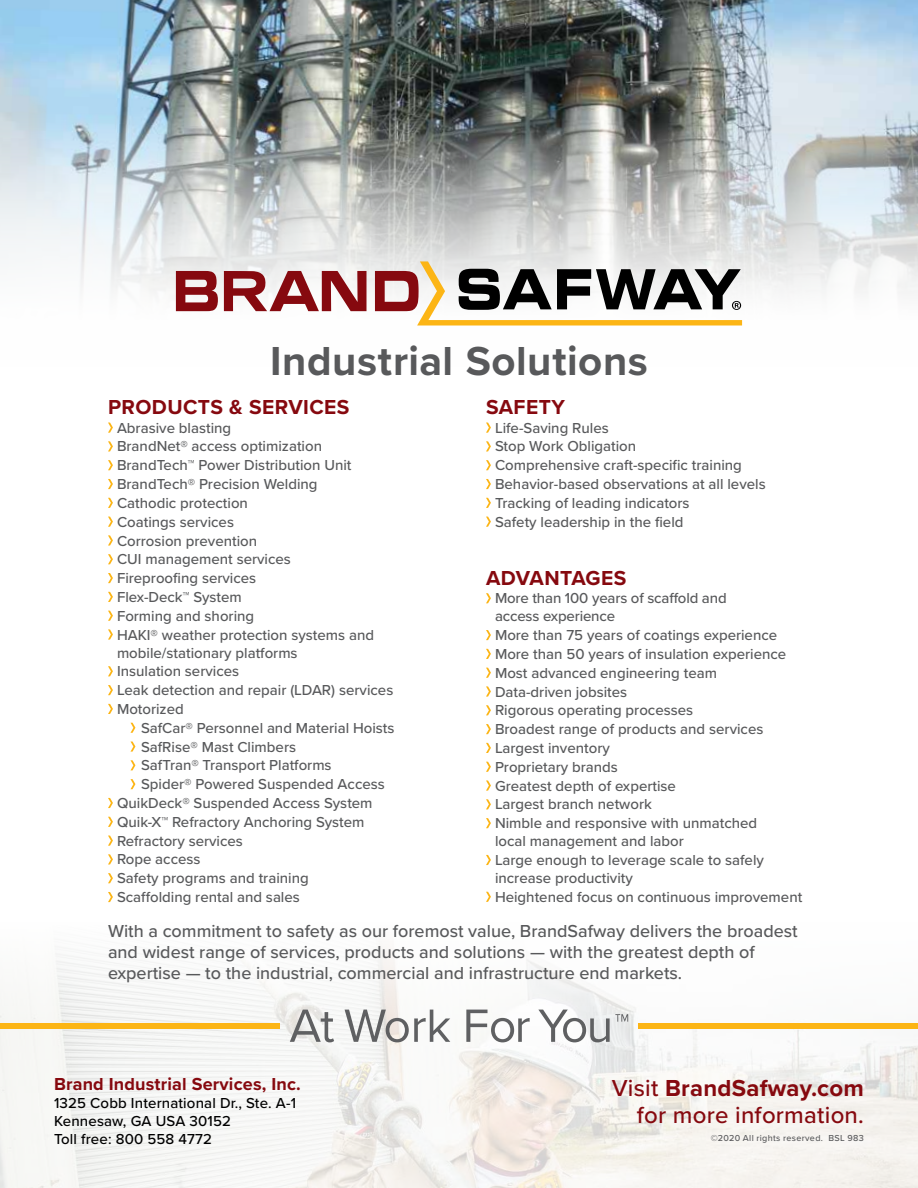
<style>
.page{position:relative;width:918px;height:1188px;background:#fff}
.page>*{position:absolute;margin:0;border:0;box-sizing:border-box;transform-origin:0 0}
.t1{font:700 42px "Proxima Nova";letter-spacing:.015em;color:#58595b}
.t2{font:500 24px/27px "Proxima Nova";letter-spacing:.01em;color:#86090f;text-align:right}
.t3{font:700 21px "Proxima Nova";letter-spacing:.02em;color:#86090f}
.t4{font:500 18px/21px "Proxima Nova";color:#58595b}
.t5{font:700 18px "Proxima Nova";letter-spacing:.01em;color:#86090f}
.t6{font:500 15px/18.8px "Proxima Nova";color:#58595b}
.t7{font:500 15px/18px "Proxima Nova";letter-spacing:.01em;color:#000}
.t8{font:500 9px "Proxima Nova";letter-spacing:.035em;color:#58595b}
.s1{font-weight:700}
</style>
<div class="page">
<img style="left:0;top:828px;width:918px;height:360px">
<img style="left:0;top:0;width:918px;height:105px">
<svg style="left:0;top:105px;width:918px;height:347px"></svg>
<svg style="left:176px;top:271px;width:42px;height:40px"></svg>
<svg style="left:224px;top:271px;width:143px;height:40px"></svg>
<svg style="left:375px;top:261px;width:367px;height:65px"></svg>
<svg style="left:108px;top:423px;width:5px;height:10px"></svg>
<svg style="left:108px;top:441px;width:5px;height:10px"></svg>
<svg style="left:108px;top:460px;width:5px;height:10px"></svg>
<svg style="left:108px;top:479px;width:5px;height:10px"></svg>
<svg style="left:108px;top:498px;width:5px;height:10px"></svg>
<svg style="left:108px;top:517px;width:5px;height:10px"></svg>
<svg style="left:108px;top:535px;width:5px;height:11px"></svg>
<svg style="left:108px;top:554px;width:5px;height:10px"></svg>
<svg style="left:108px;top:573px;width:5px;height:10px"></svg>
<svg style="left:108px;top:592px;width:5px;height:10px"></svg>
<svg style="left:108px;top:611px;width:5px;height:10px"></svg>
<svg style="left:108px;top:629px;width:5px;height:11px"></svg>
<svg style="left:108px;top:666px;width:5px;height:10px"></svg>
<svg style="left:108px;top:685px;width:5px;height:10px"></svg>
<svg style="left:108px;top:704px;width:5px;height:10px"></svg>
<svg style="left:130px;top:723px;width:5px;height:10px"></svg>
<svg style="left:130px;top:742px;width:5px;height:10px"></svg>
<svg style="left:130px;top:760px;width:5px;height:10px"></svg>
<svg style="left:130px;top:779px;width:5px;height:10px"></svg>
<svg style="left:108px;top:798px;width:5px;height:10px"></svg>
<svg style="left:108px;top:817px;width:5px;height:10px"></svg>
<svg style="left:108px;top:836px;width:5px;height:10px"></svg>
<svg style="left:108px;top:854px;width:5px;height:10px"></svg>
<svg style="left:108px;top:873px;width:5px;height:10px"></svg>
<svg style="left:108px;top:892px;width:5px;height:10px"></svg>
<div style="left:0;top:1023px;width:279px;height:6px;background:#fcb515"></div>
<div style="left:639px;top:1023px;width:279px;height:6px;background:#fcb515"></div>
<svg style="left:290px;top:1010px;width:44px;height:32px"></svg>
<svg style="left:345px;top:1010px;width:105px;height:32px"></svg>
<svg style="left:466px;top:1010px;width:64px;height:32px"></svg>
<svg style="left:538px;top:1010px;width:90px;height:32px"></svg>
<svg style="left:486px;top:423px;width:5px;height:10px"></svg>
<svg style="left:486px;top:441px;width:5px;height:10px"></svg>
<svg style="left:486px;top:460px;width:5px;height:10px"></svg>
<svg style="left:486px;top:479px;width:5px;height:10px"></svg>
<svg style="left:486px;top:498px;width:5px;height:10px"></svg>
<svg style="left:486px;top:517px;width:5px;height:10px"></svg>
<svg style="left:486px;top:593px;width:5px;height:10px"></svg>
<svg style="left:486px;top:630px;width:5px;height:10px"></svg>
<svg style="left:486px;top:649px;width:5px;height:10px"></svg>
<svg style="left:486px;top:668px;width:5px;height:10px"></svg>
<svg style="left:486px;top:686px;width:5px;height:11px"></svg>
<svg style="left:486px;top:705px;width:5px;height:10px"></svg>
<svg style="left:486px;top:724px;width:5px;height:10px"></svg>
<svg style="left:486px;top:743px;width:5px;height:10px"></svg>
<svg style="left:486px;top:762px;width:5px;height:10px"></svg>
<svg style="left:486px;top:781px;width:5px;height:10px"></svg>
<svg style="left:486px;top:799px;width:5px;height:10px"></svg>
<svg style="left:486px;top:818px;width:5px;height:10px"></svg>
<svg style="left:486px;top:855px;width:5px;height:10px"></svg>
<svg style="left:486px;top:892px;width:5px;height:10px"></svg>
<h1 class="t1" style="left:270px;top:330px;width:379px">Industrial Solutions</h1>
<h3 class="t3" style="left:108px;top:391px;width:243px">PRODUCTS &amp; SERVICES</h3>
<p class="t6" style="left:117px;top:418px;width:278px">Abrasive blasting<br>BrandNet® access optimization<br>BrandTech™ Power Distribution Unit<br>BrandTech® Precision Welding<br>Cathodic protection<br>Coatings services<br>Corrosion prevention<br>CUI management services<br>Fireproofing services<br>Flex-Deck™ System<br>Forming and shoring<br>HAKI® weather protection systems and mobile/stationary platforms<br>Insulation services<br>Leak detection and repair (LDAR) services<br>Motorized</p>
<p class="t6" style="left:141px;top:718px;width:255px">SafCar® Personnel and Material Hoists</p>
<p class="t6" style="left:141px;top:737px;width:157px">SafRise® Mast Climbers</p>
<p class="t6" style="left:141px;top:756px;width:192px">SafTran® Transport Platforms</p>
<p class="t6" style="left:141px;top:774px;width:245px">Spider® Powered Suspended Access</p>
<p class="t6" style="left:117px;top:793px;width:257px">QuikDeck® Suspended Access System</p>
<p class="t6" style="left:117px;top:812px;width:249px">Quik-X™ Refractory Anchoring System</p>
<p class="t6" style="left:117px;top:831px;width:128px">Refractory services</p>
<p class="t6" style="left:117px;top:850px;width:85px">Rope access</p>
<p class="t6" style="left:117px;top:868px;width:193px">Safety programs and training</p>
<p class="t6" style="left:117px;top:887px;width:184px">Scaffolding rental and sales</p>
<p class="t4" style="left:108px;top:920px;width:691px">With a commitment to safety as our foremost value, BrandSafway delivers the broadest and widest range of services, products and solutions — with the greatest depth of expertise — to the industrial, commercial and infrastructure end markets.</p>
<h3 class="t3" style="left:486px;top:391px;width:80px">SAFETY</h3>
<p class="t6" style="left:495px;top:418px;width:272px">Life-Saving Rules<br>Stop Work Obligation<br>Comprehensive craft-specific training<br>Behavior-based observations at all levels<br>Tracking of leading indicators<br>Safety leadership in the field</p>
<h3 class="t3" style="left:486px;top:562px;width:142px">ADVANTAGES</h3>
<p class="t6" style="left:495px;top:588px;width:309px">More than 100 years of scaffold and<br>access experience<br>More than 75 years of coatings experience<br>More than 50 years of insulation experience<br>Most advanced engineering team<br>Data-driven jobsites<br>Rigorous operating processes<br>Broadest range of products and services<br>Largest inventory<br>Proprietary brands<br>Greatest depth of expertise<br>Largest branch network<br>Nimble and responsive with unmatched<br>local management and labor<br>Large enough to leverage scale to safely increase productivity<br>Heightened focus on continuous improvement</p>
<p class="t5" style="left:54px;top:1070px;width:248px">Brand Industrial Services, Inc.</p>
<p class="t7" style="left:54px;top:1093px;width:244px">1325 Cobb International Dr., Ste. A-1<br>Kennesaw, GA USA 30152<br>Toll free: 800 558 4772</p>
<h2 class="t2" style="left:612px;top:1074px;width:254px">Visit <span class="s1">BrandSafway.com </span>for more information.</h2>
<p class="t8" style="left:711px;top:1132px;width:155px">©2020 All rights reserved. BSL 983</p>
</div>
